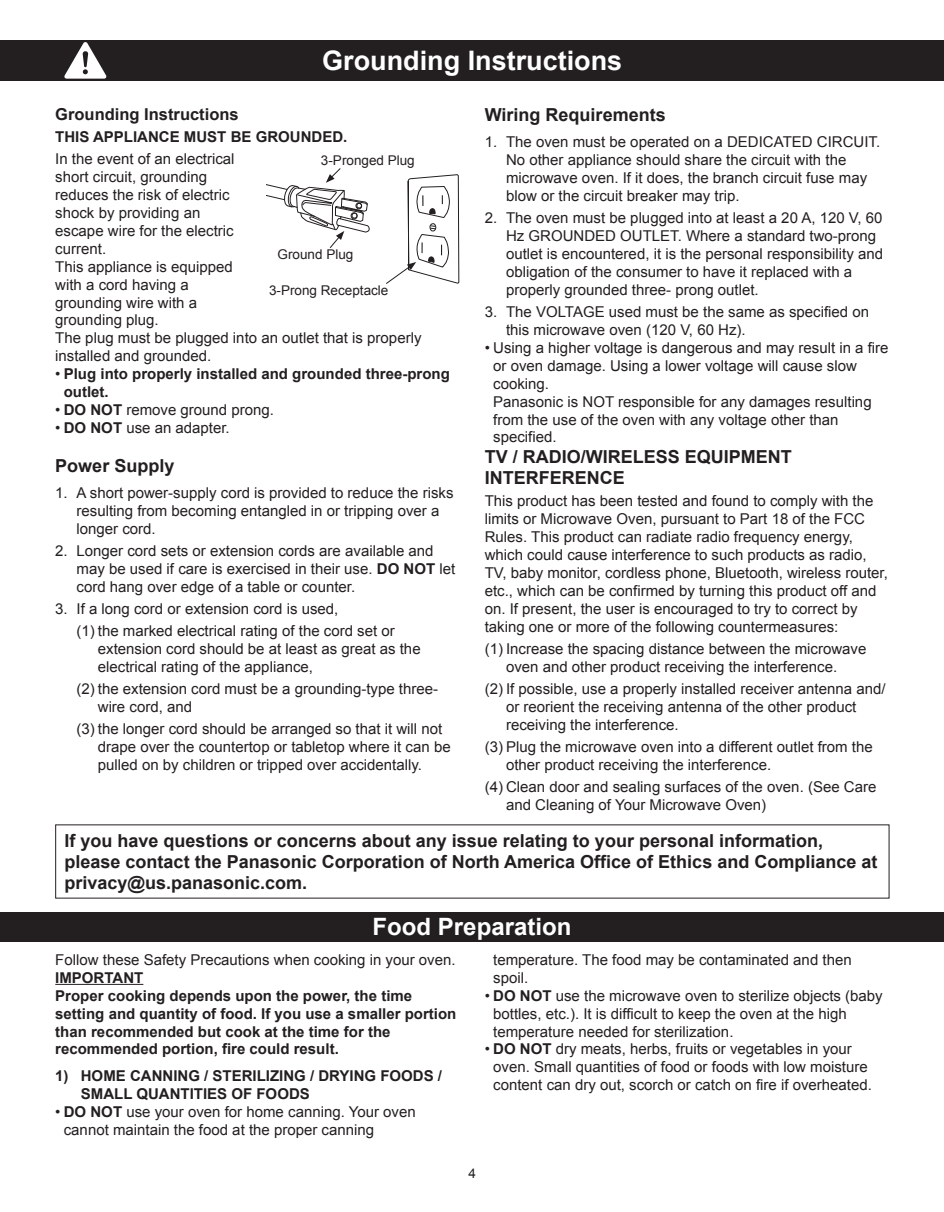
<style>
.page{position:relative;width:944px;height:1212px;background:#fff}
.page>*{position:absolute;margin:0;border:0;box-sizing:border-box;transform-origin:0 0}
.t1{font:700 26.85px "Arial";color:#fff}
.t2{font:700 23.85px "Arial";color:#fff}
.t3{font:700 17.85px/20.9px "Arial";color:#231f20}
.t4{font:700 16.35px "Arial";color:#231f20}
.t5{font:15px/17.9px "Arial";color:#231f20}
.t6{font:700 15px/17.9px "Arial";color:#231f20}
.t7{font:13.5px "Arial";color:#231f20}
.s1{font-weight:400}
.s2{font-weight:700}
</style>
<div class="page">
<div style="left:0;top:912px;width:944px;height:29px;background:#231f20"></div>
<svg style="left:386px;top:174px;width:73px;height:110px"></svg>
<svg style="left:267px;top:168px;width:103px;height:80px"></svg>
<hr style="left:55px;top:984px;width:88px;height:1px;background:#231f20">
<div style="left:0;top:40px;width:944px;height:40px;background:#231f20"></div>
<svg style="left:64px;top:42px;width:42px;height:37px"></svg>
<h1 class="t1" style="left:322px;top:42px;width:302px">Grounding Instructions</h1>
<p class="t4" style="left:55px;top:103px;width:185px">Grounding Instructions</p>
<p class="t6" style="left:55px;top:128px;width:294px">THIS APPLIANCE MUST BE GROUNDED.</p>
<p class="t5" style="left:55px;top:150px;width:368px">In the event of an electrical<br>short circuit, grounding<br>reduces the risk of electric<br>shock by providing an<br>escape wire for the electric<br>current.<br>This appliance is equipped<br>with a cord having a<br>grounding wire with a<br>grounding plug.<br>The plug must be plugged into an outlet that is properly installed and grounded.</p>
<p class="t6" style="left:64px;top:365px;width:388px;text-indent:-9px"><span class="s1">•</span> Plug into properly installed and grounded three-prong outlet.</p>
<p class="t5" style="left:55px;top:401px;width:220px">• <span class="s2">DO NOT</span> remove ground prong.</p>
<p class="t5" style="left:55px;top:419px;width:176px">• <span class="s2">DO NOT</span> use an adapter.</p>
<p class="t3" style="left:55px;top:455px;width:121px">Power Supply</p>
<p class="t5" style="left:77px;top:484px;width:378px;text-indent:-21px">1. A short power-supply cord is provided to reduce the risks resulting from becoming entangled in or tripping over a longer cord.</p>
<p class="t5" style="left:77px;top:542px;width:380px;text-indent:-21px">2. Longer cord sets or extension cords are available and may be used if care is exercised in their use. <span class="s2">DO NOT</span> let cord hang over edge of a table or counter.</p>
<p class="t5" style="left:77px;top:597px;width:320px;line-height:22.2px;text-indent:-21px">3. If a long cord or extension cord is used,<br>(1) the marked electrical rating of the cord set or</p>
<p class="t5" style="left:98px;top:640px;width:324px">extension cord should be at least as great as the electrical rating of the appliance,</p>
<p class="t5" style="left:98px;top:680px;width:342px;text-indent:-21px">(2) the extension cord must be a grounding-type three&shy;wire cord, and</p>
<p class="t5" style="left:98px;top:720px;width:354px;text-indent:-21px">(3) the longer cord should be arranged so that it will not drape over the countertop or tabletop where it can be pulled on by children or tripped over accidentally.</p>
<p class="t7" style="left:321px;top:150px;width:95px">3-Pronged Plug</p>
<p class="t7" style="left:278px;top:245px;width:77px">Ground Plug</p>
<p class="t7" style="left:269px;top:281px;width:121px">3-Prong Receptacle</p>
<p class="t3" style="left:485px;top:104px;width:182px">Wiring Requirements</p>
<p class="t5" style="left:506px;top:133px;width:376px;text-indent:-21px">1. The oven must be operated on a DEDICATED CIRCUIT.<br>No other appliance should share the circuit with the microwave oven. If it does, the branch circuit fuse may blow or the circuit breaker may trip.</p>
<p class="t5" style="left:506px;top:209px;width:379px;text-indent:-21px">2. The oven must be plugged into at least a 20 A, 120 V, 60<br>Hz GROUNDED OUTLET. Where a standard two-prong outlet is encountered, it is the personal responsibility and obligation of the consumer to have it replaced with a properly grounded three- prong outlet.</p>
<p class="t5" style="left:506px;top:303px;width:365px;text-indent:-21px">3. The VOLTAGE used must be the same as specified on this microwave oven (120 V, 60 Hz).</p>
<p class="t5" style="left:493px;top:339px;width:397px;text-indent:-9px">• Using a higher voltage is dangerous and may result in a fire or oven damage. Using a lower voltage will cause slow cooking.<br>Panasonic is NOT responsible for any damages resulting from the use of the oven with any voltage other than specified.</p>
<p class="t3" style="left:485px;top:447px;width:309px">TV / RADIO/WIRELESS EQUIPMENT<br>INTERFERENCE</p>
<p class="t5" style="left:485px;top:492px;width:405px">This product has been tested and found to comply with the limits or Microwave Oven, pursuant to Part 18 of the FCC Rules. This product can radiate radio frequency energy, which could cause interference to such products as radio, TV, baby monitor, cordless phone, Bluetooth, wireless router, etc., which can be confirmed by turning this product off and on. If present, the user is encouraged to try to correct by taking one or more of the following countermeasures:</p>
<p class="t5" style="left:485px;top:640px;width:383px;text-align:center">(1) Increase the spacing distance between the microwave oven and other product receiving the interference.</p>
<p class="t5" style="left:506px;top:680px;width:381px;text-indent:-21px">(2) If possible, use a properly installed receiver antenna and/ or reorient the receiving antenna of the other product receiving the interference.</p>
<p class="t5" style="left:506px;top:738px;width:368px;text-indent:-21px">(3) Plug the microwave oven into a different outlet from the other product receiving the interference.</p>
<p class="t5" style="left:506px;top:778px;width:372px;text-indent:-21px">(4) Clean door and sealing surfaces of the oven. (See Care and Cleaning of Your Microwave Oven)</p>
<p class="t3" style="left:65px;top:830px;width:814px">If you have questions or concerns about any issue relating to your personal information, please contact the Panasonic Corporation of North America Office of Ethics and Compliance at privacy@us.panasonic.com.</p>
<h2 class="t2" style="left:373px;top:910px;width:200px">Food Preparation</h2>
<p class="t5" style="left:55px;top:950px;width:402px">Follow these Safety Precautions when cooking in your oven.</p>
<p class="t6" style="left:55px;top:969px;width:403px">IMPORTANT<br>Proper cooking depends upon the power, the time setting and quantity of food. If you use a smaller portion than recommended but cook at the time for the recommended portion, fire could result.</p>
<p class="t6" style="left:81px;top:1067px;width:363px;text-indent:-26px">1) HOME CANNING / STERILIZING / DRYING FOODS /<br>SMALL QUANTITIES OF FOODS</p>
<p class="t5" style="left:64px;top:1102px;width:354px;text-indent:-9px">• <span class="s2">DO NOT</span> use your oven for home canning. Your oven cannot maintain the food at the proper canning</p>
<p class="t5" style="left:493px;top:950px;width:360px">temperature. The food may be contaminated and then spoil.</p>
<p class="t5" style="left:493px;top:986px;width:391px;text-indent:-9px">• <span class="s2">DO NOT</span> use the microwave oven to sterilize objects (baby bottles, etc.). It is difficult to keep the oven at the high temperature needed for sterilization.</p>
<p class="t5" style="left:493px;top:1040px;width:380px;text-indent:-9px">• <span class="s2">DO NOT</span> dry meats, herbs, fruits or vegetables in your oven. Small quantities of food or foods with low moisture content can dry out, scorch or catch on fire if overheated.</p>
<p class="t7" style="left:468px;top:1164px;width:9px">4</p>
</div>
